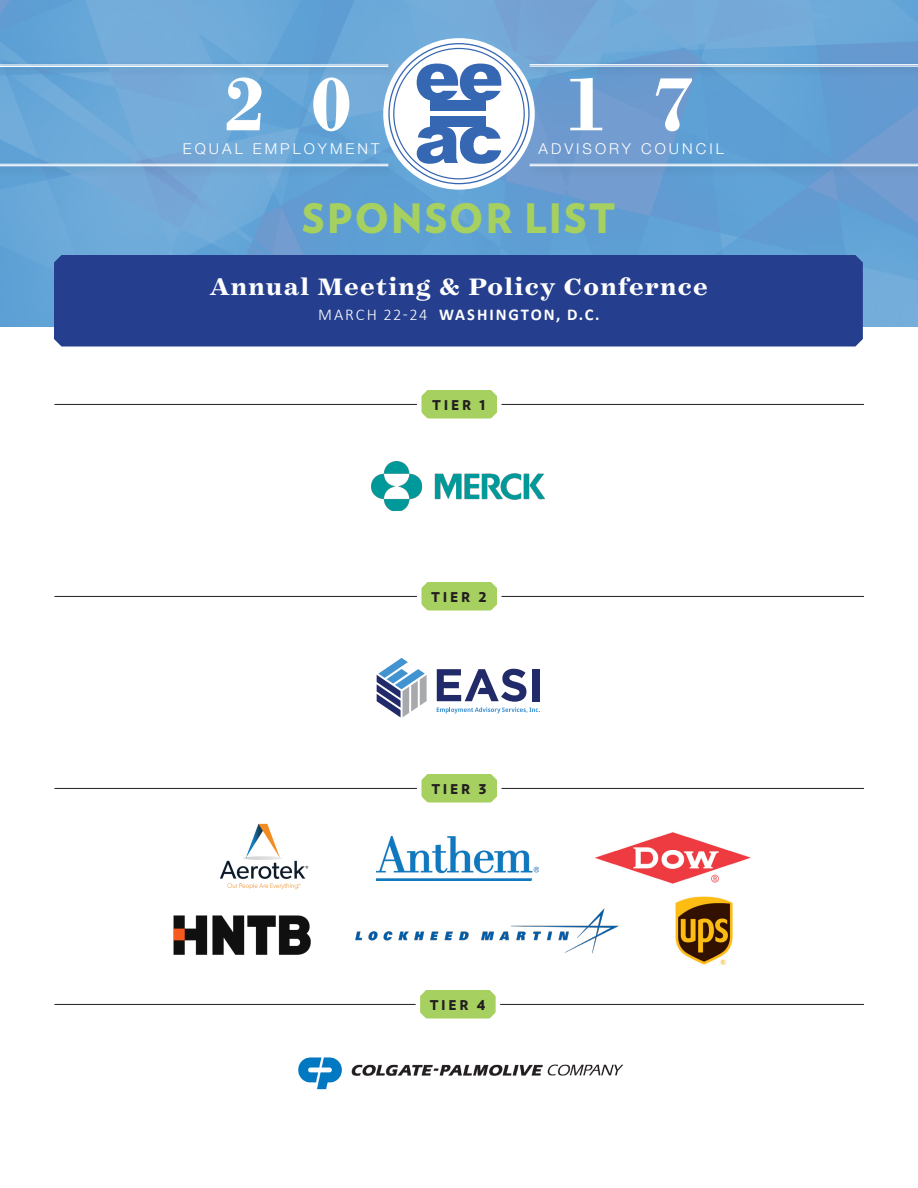
<style>
.page{position:relative;width:918px;height:1188px;background:#fff}
.page>*{position:absolute;margin:0;border:0;box-sizing:border-box;transform-origin:0 0}
.t1{font:700 81px "Bodoni";color:#fff}
.t2{font:900 40.5px "Verlag";letter-spacing:.04em;color:#a6d05f}
.Session_NAME{font:700 27px "Surveyor Text";letter-spacing:.05em;color:#fff}
.DATE{font:700 16.5px "Calibri";letter-spacing:.12em;color:#fff}
.t3{font:300 15px "Helvetica Neue LT Std";letter-spacing:.2em;color:#fff}
.t4{font:900 13.5px "Verlag";letter-spacing:.2em;color:#231f20}
.s1{font-weight:300}
</style>
<div class="page">
<hr style="left:54px;top:1004px;width:810px;height:1px;background:#231f20">
<hr style="left:54px;top:788px;width:810px;height:1px;background:#231f20">
<hr style="left:54px;top:596px;width:810px;height:1px;background:#231f20">
<hr style="left:54px;top:404px;width:810px;height:1px;background:#231f20">
<img style="left:0;top:0;width:918px;height:327px">
<div style="left:54px;top:255px;width:809px;height:91px;background:#253f8e"></div>
<div style="left:0;top:59px;width:398px;height:19px;background:#231f20;opacity:.3"></div>
<hr style="left:0;top:64px;width:388px;height:2px;background:#fff">
<hr style="left:0;top:66px;width:388px;height:1px;background:#fff">
<div style="left:525px;top:59px;width:393px;height:19px;background:#231f20;opacity:.3"></div>
<hr style="left:530px;top:64px;width:388px;height:1px;background:#fff">
<hr style="left:530px;top:66px;width:388px;height:1px;background:#fff">
<div style="left:0;top:159px;width:398px;height:19px;background:#231f20;opacity:.3"></div>
<hr style="left:0;top:164px;width:388px;height:1px;background:#fff">
<hr style="left:0;top:165px;width:388px;height:1px;background:#fff">
<div style="left:525px;top:159px;width:393px;height:19px;background:#231f20;opacity:.3"></div>
<hr style="left:530px;top:164px;width:388px;height:1px;background:#fff">
<hr style="left:530px;top:165px;width:388px;height:1px;background:#fff">
<div style="left:383px;top:38px;width:152px;height:152px;background:#fff;border-radius:50%"></div>
<svg style="left:388px;top:43px;width:142px;height:141px"></svg>
<img style="left:298px;top:1057px;width:326px;height:33px">
<img style="left:675px;top:896px;width:58px;height:69px">
<img style="left:376px;top:836px;width:162px;height:44px">
<svg style="left:437px;top:669px;width:103px;height:44px"></svg>
<svg style="left:377px;top:658px;width:50px;height:59px"></svg>
<img style="left:355px;top:908px;width:264px;height:46px">
<img style="left:371px;top:461px;width:173px;height:50px">
<img style="left:595px;top:832px;width:156px;height:52px">
<svg style="left:413px;top:582px;width:93px;height:29px"></svg>
<svg style="left:413px;top:774px;width:93px;height:29px"></svg>
<svg style="left:412px;top:990px;width:92px;height:29px"></svg>
<svg style="left:413px;top:390px;width:93px;height:29px"></svg>
<img style="left:219px;top:823px;width:90px;height:67px">
<img style="left:173px;top:915px;width:138px;height:40px">
<p class="t1" style="left:224px;top:56px;width:128px">2 0</p>
<p class="t1" style="left:567px;top:56px;width:128px">1 7</p>
<p class="t3" style="left:183px;top:140px;width:198px">EQUAL EMPLOYMENT</p>
<p class="t3" style="left:539px;top:140px;width:187px">ADVISORY COUNCIL</p>
<p class="t2" style="left:302px;top:185px;width:315px">SPONSOR LIST</p>
<p class="Session_NAME" style="left:210px;top:269px;width:499px">Annual Meeting &amp; Policy Confernce</p>
<p class="DATE" style="left:318px;top:304px;width:283px"><span class="s1">MARCH 22-24</span> WASHINGTON, D.C.</p>
<p class="t4" style="left:432px;top:394px;width:55px">TIER 1</p>
<p class="t4" style="left:431px;top:586px;width:57px">TIER 2</p>
<p class="t4" style="left:431px;top:778px;width:57px">TIER 3</p>
<p class="t4" style="left:430px;top:994px;width:57px">TIER 4</p>
</div>
